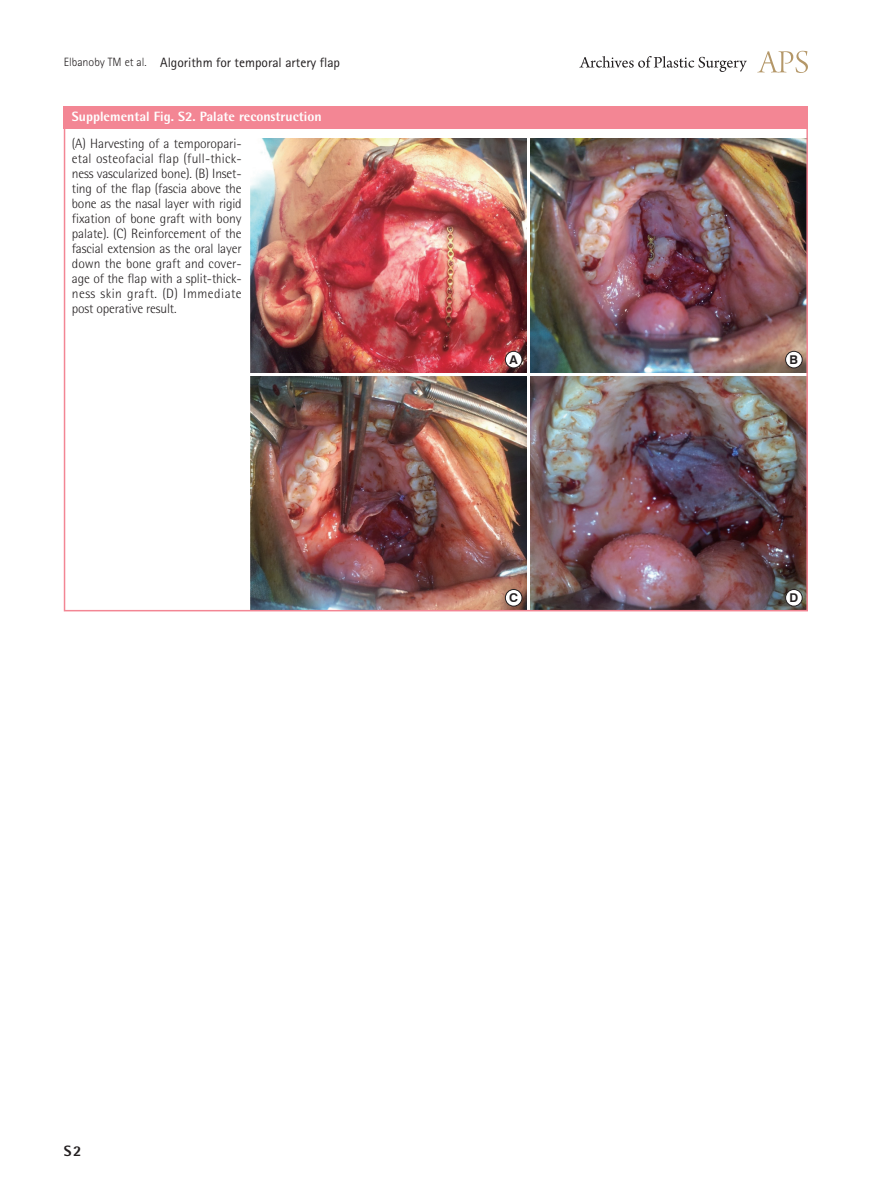
<style>
.page{position:relative;width:893px;height:1191px;background:#fff}
.page>*{position:absolute;margin:0;border:0;box-sizing:border-box;transform-origin:0 0}
.t1{font:800 15px "Rotis Semi Sans Std";color:#231f20}
.그림설명{font:300 13.5px/15px "Rotis Semi Sans Std";letter-spacing:-.01em;color:#231f20;text-align:justify}
.t2{font:13.5px "Rotis Sans Serif Std";color:#231f20}
.표그림제목{font:800 13.5px "Rotis Semi Sans Std";color:#fff}
.t3{font:700 12.15px "Swiss 721 BT";color:#231f20}
.s1{font-weight:300;font-size:12px}
</style>
<div class="page">
<svg style="left:757px;top:51px;width:51px;height:22px"></svg>
<svg style="left:579px;top:56px;width:168px;height:16px"></svg>
<div style="left:64px;top:106px;width:744px;height:23px;background:#f38694"></div>
<img style="left:531px;top:138px;width:274px;height:234px">
<img style="left:531px;top:376px;width:274px;height:232px">
<img style="left:250px;top:138px;width:276px;height:234px">
<img style="left:250px;top:376px;width:276px;height:232px">
<div style="left:786px;top:351px;width:16px;height:17px;background:#fff;border-radius:50%"></div>
<div style="left:785px;top:351px;width:17px;height:17px;border:1px solid #231f20;border-radius:50%"></div>
<div style="left:786px;top:589px;width:16px;height:17px;background:#fff;border-radius:50%"></div>
<div style="left:785px;top:589px;width:17px;height:17px;border:1px solid #231f20;border-radius:50%"></div>
<div style="left:505px;top:351px;width:17px;height:17px;background:#fff;border-radius:50%"></div>
<div style="left:505px;top:351px;width:17px;height:17px;border:1px solid #231f20;border-radius:50%"></div>
<div style="left:505px;top:589px;width:17px;height:17px;background:#fff;border-radius:50%"></div>
<div style="left:505px;top:589px;width:17px;height:17px;border:1px solid #231f20;border-radius:50%"></div>
<p class="t2" style="left:64px;top:54px;width:278px"><span class="s1">Elbanoby TM et al.</span> Algorithm for temporal artery flap</p>
<p class="표그림제목" style="left:72px;top:108px;width:251px">Supplemental Fig. S2. Palate reconstruction</p>
<p class="그림설명" style="left:72px;top:136px;width:171px">(A) Harvesting of a temporopari&shy;etal osteofacial flap (full-thick&shy;ness vascularized bone). (B) Inset&shy;ting of the flap (fascia above the bone as the nasal layer with rigid fixation of bone graft with bony palate). (C) Reinforcement of the fascial extension as the oral layer down the bone graft and cover&shy;age of the flap with a split-thick&shy;ness skin graft. (D) Immediate post operative result.</p>
<p class="t3" style="left:509px;top:352px;width:10px">A</p>
<p class="t3" style="left:509px;top:590px;width:10px">C</p>
<p class="t1" style="left:64px;top:1141px;width:19px">S2</p>
<p class="t3" style="left:790px;top:352px;width:10px">B</p>
<p class="t3" style="left:789px;top:590px;width:10px">D</p>
</div>
